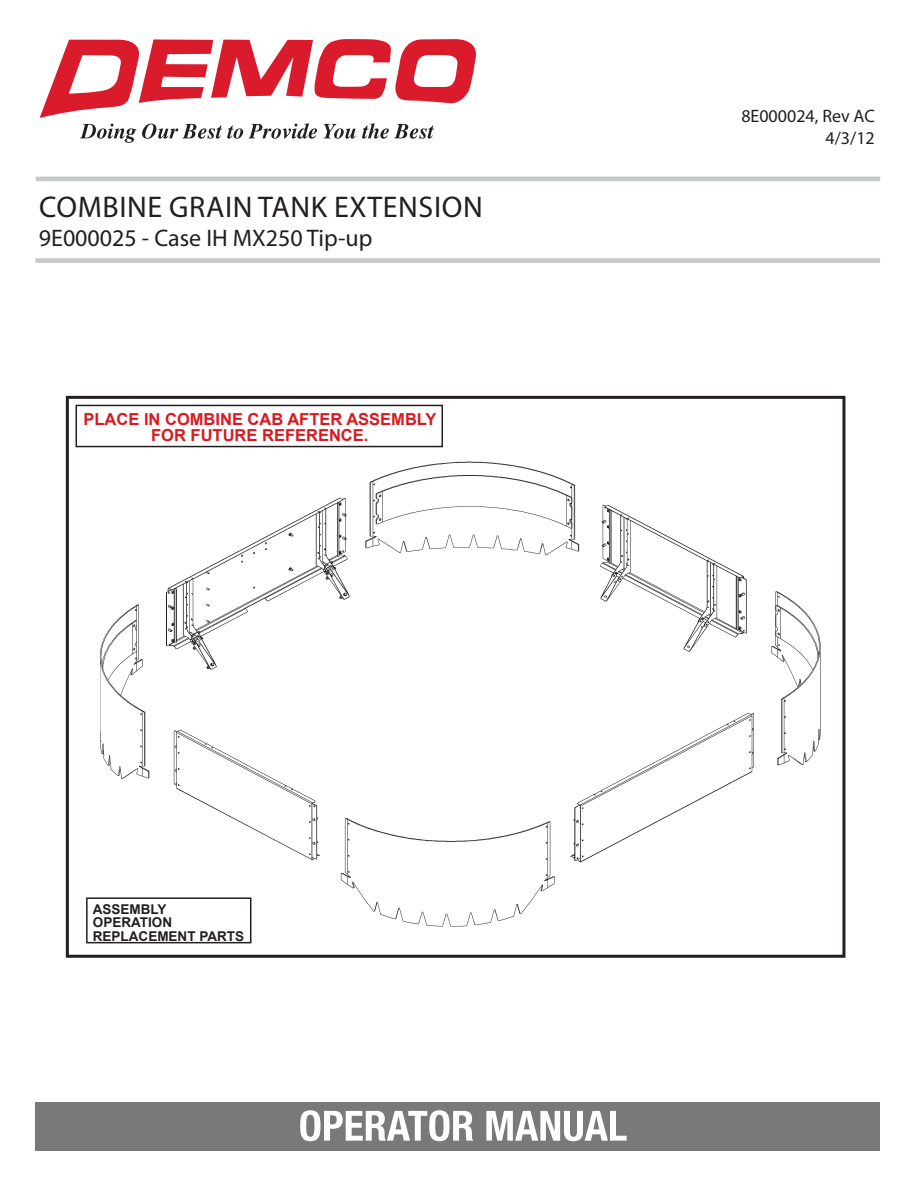
<style>
.page{position:relative;width:918px;height:1188px;background:#fff}
.page>*{position:absolute;margin:0;border:0;box-sizing:border-box;transform-origin:0 0}
.t1{font:30px "Myriad Pro";letter-spacing:.02em;color:#231f20}
.t2{font:24px "Myriad Pro";color:#231f20}
.t3{font:18px "Myriad Pro";color:#231f20}
.t4{font:700 16.5px/16.5px "Arial";color:#d81920;text-align:center}
.t5{font:700 13.5px "Arial";color:#231f20}
</style>
<div class="page">
<div style="left:35px;top:1103px;width:845px;height:48px;background:#77797b"></div>
<svg style="left:300px;top:1110px;width:173px;height:31px"></svg>
<svg style="left:486px;top:1111px;width:141px;height:30px"></svg>
<hr style="left:36px;top:177px;width:844px;height:4px;background:#c7c9cb">
<div style="left:35px;top:258px;width:845px;height:5px;background:#c7c9cb"></div>
<svg style="left:40px;top:39px;width:436px;height:104px"></svg>
<div style="left:86px;top:897px;width:165px;height:46px;border:2px solid #231f20"></div>
<div style="left:76px;top:405px;width:367px;height:42px;border:2px solid #231f20"></div>
<div style="left:66px;top:396px;width:779px;height:562px;border:3px solid #231f20"></div>
<img style="left:100px;top:462px;width:720px;height:464px">
<p class="t1" style="left:39px;top:188px;width:445px">COMBINE GRAIN TANK EXTENSION</p>
<p class="t2" style="left:39px;top:223px;width:335px">9E000025 - CASE IH MX250 TIP-UP</p>
<p class="t4" style="left:84px;top:411px;width:354px">PLACE IN COMBINE CAB AFTER ASSEMBLY<br>FOR FUTURE REFERENCE.</p>
<p class="t5" style="left:93px;top:900px;width:75px">ASSEMBLY</p>
<p class="t5" style="left:93px;top:913px;width:81px">OPERATION</p>
<p class="t5" style="left:93px;top:927px;width:153px">REPLACEMENT PARTS</p>
<p class="t3" style="left:741px;top:105px;width:135px">8E000024, REV AC</p>
<p class="t3" style="left:826px;top:127px;width:51px">4/3/12</p>
</div>
